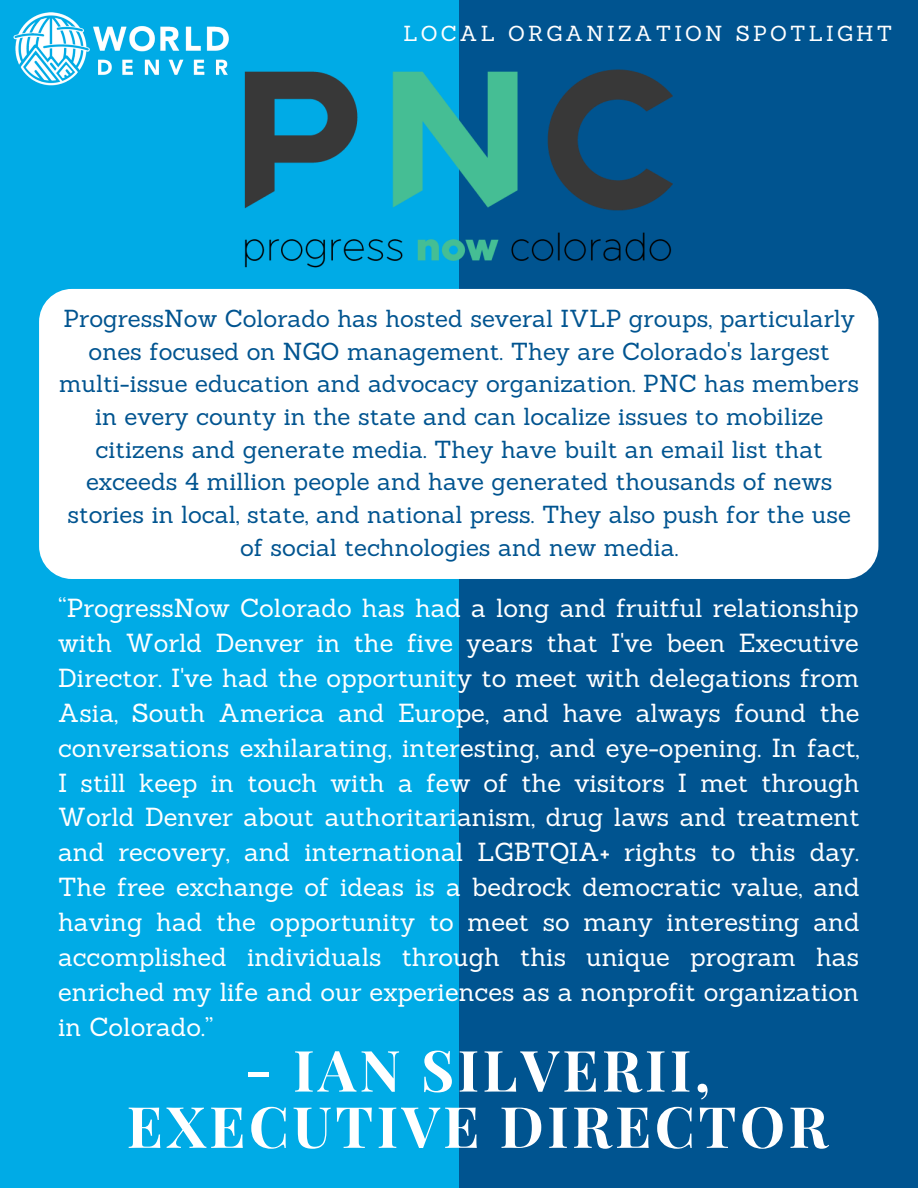
<style>
.page{position:relative;width:918px;height:1188px;background:#00abe6}
.page>*{position:absolute;margin:0;border:0;box-sizing:border-box;transform-origin:0 0}
.t1{font:700 57px/56.2px "Playfair Display SC";letter-spacing:.06em;color:#fff;text-align:center}
.t2{font:25.5px/34.8px "Sanchez";color:#fff;text-align:justify}
.t3{font:24px/32.7px "Sanchez";color:#005490;text-align:center}
.t4{font:21.15px "Sanchez";letter-spacing:.15em;color:#fff}
</style>
<div class="page">
<div style="left:459px;top:0;width:459px;height:1188px;background:#005490"></div>
<div style="left:39px;top:289px;width:839px;height:290px;background:#fff;border-radius:33px"></div>
<img style="left:13px;top:12px;width:216px;height:74px">
<img style="left:232px;top:69px;width:455px;height:220px">
<p class="t4" style="left:403px;top:19px;width:490px">LOCAL ORGANIZATION SPOTLIGHT</p>
<p class="t3" style="left:59px;top:302px;width:801px">ProgressNow Colorado has hosted several IVLP groups, particularly ones focused on NGO management. They are Colorado's largest multi-issue education and advocacy organization. PNC has members in every county in the state and can localize issues to mobilize citizens and generate media. They have built an email list that exceeds 4 million people and have generated thousands of news stories in local, state, and national press. They also push for the use of social technologies and new media.</p>
<p class="t2" style="left:58px;top:590px;width:803px">“ProgressNow Colorado has had a long and fruitful relationship with World Denver in the five years that I've been Executive Director. I've had the opportunity to meet with delegations from Asia, South America and Europe, and have always found the conversations exhilarating, interesting, and eye-opening. In fact, I still keep in touch with a few of the visitors I met through World Denver about authoritarianism, drug laws and treatment and recovery, and international LGBTQIA+ rights to this day.<br>The free exchange of ideas is a bedrock democratic value, and having had the opportunity to meet so many interesting and accomplished individuals through this unique program has enriched my life and our experiences as a nonprofit organization in Colorado.”</p>
<p class="t1" style="left:127px;top:1040px;width:703px">- IAN SILVERII,<br>EXECUTIVE DIRECTOR</p>
</div>
